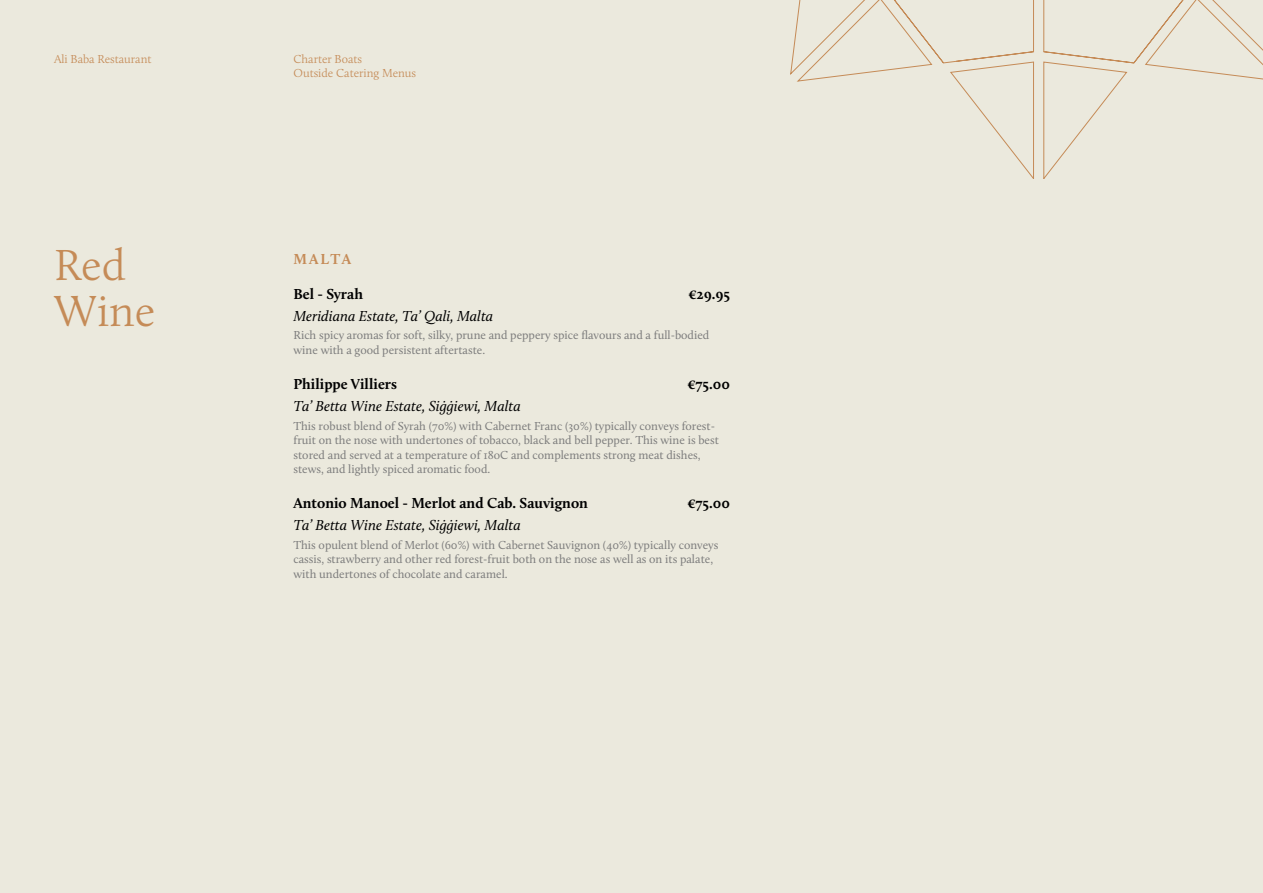
<style>
.page{position:relative;width:1263px;height:893px;background:#ebe9dd}
.page>*{position:absolute;margin:0;border:0;box-sizing:border-box;transform-origin:0 0}
.t1{font:300 45px/46.8px "Calluna";color:#c58b57}
.t2{font:italic 15px "Calluna";color:#000}
.t3{font:700 15px "Calluna";color:#000}
.t4{font:700 15px "Calluna";letter-spacing:.115em;color:#c58b57}
.t5{font:12px/14.4px "Calluna";color:#7c7c7c}
.t6{font:300 12px/14.4px "Calluna";color:#c58b57}
</style>
<div class="page">
<svg style="left:790px;top:0;width:473px;height:179px"></svg>
<p class="t6" style="left:54px;top:52px;width:99px">Ali Baba Restaurant</p>
<p class="t6" style="left:293px;top:52px;width:124px">Charter Boats<br>Outside Catering Menus</p>
<h1 class="t1" style="left:54px;top:241px;width:103px">Red<br>Wine</h1>
<p class="t4" style="left:294px;top:249px;width:59px">MALTA</p>
<p class="t3" style="left:293px;top:284px;width:71px">Bel - Syrah</p>
<p class="t3" style="left:688px;top:284px;width:43px">€29.95</p>
<p class="t2" style="left:293px;top:307px;width:201px">Meridiana Estate, Ta’ Qali, Malta</p>
<p class="t5" style="left:293px;top:328px;width:417px">Rich spicy aromas for soft, silky, prune and peppery spice flavours and a full-bodied wine with a good persistent aftertaste.</p>
<p class="t3" style="left:293px;top:375px;width:105px">Philippe Villiers</p>
<p class="t3" style="left:687px;top:375px;width:44px">€75.00</p>
<p class="t2" style="left:293px;top:397px;width:229px">Ta’ Betta Wine Estate, Siġġiewi, Malta</p>
<p class="t5" style="left:293px;top:418px;width:427px">This robust blend of Syrah (70%) with Cabernet Franc (30%) typically conveys forest&shy;fruit on the nose with undertones of tobacco, black and bell pepper. This wine is best stored and served at a temperature of 18oC and complements strong meat dishes, stews, and lightly spiced aromatic food.</p>
<p class="t3" style="left:293px;top:494px;width:296px">Antonio Manoel - Merlot and Cab. Sauvignon</p>
<p class="t3" style="left:687px;top:494px;width:44px">€75.00</p>
<p class="t2" style="left:293px;top:516px;width:229px">Ta’ Betta Wine Estate, Siġġiewi, Malta</p>
<p class="t5" style="left:293px;top:538px;width:426px">This opulent blend of Merlot (60%) with Cabernet Sauvignon (40%) typically conveys cassis, strawberry and other red forest-fruit both on the nose as well as on its palate, with undertones of chocolate and caramel.</p>
</div>
